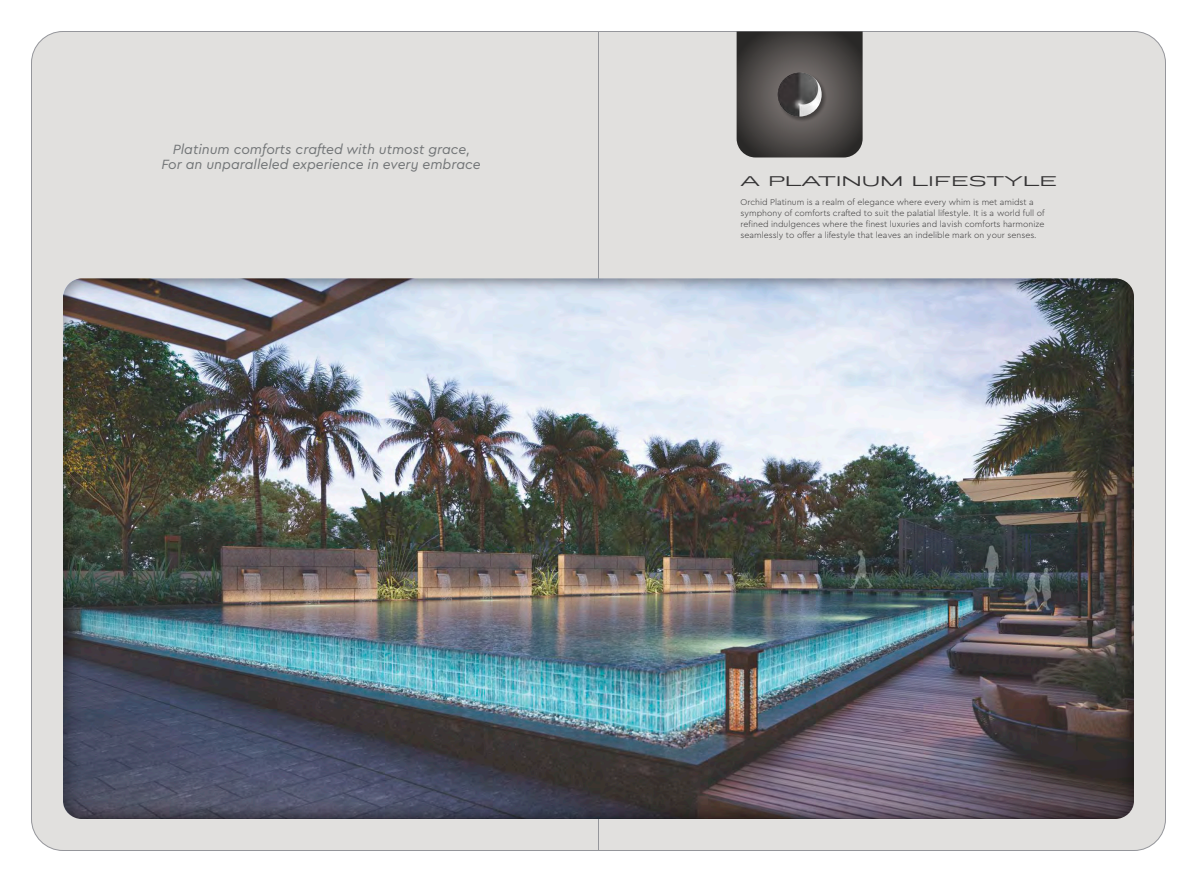
<style>
.page{position:relative;width:1197px;height:882px;background:#fff}
.page>*{position:absolute;margin:0;border:0;box-sizing:border-box;transform-origin:0 0}
.t1{font:italic 14px/15.5px "Cera Pro";color:#717476;text-align:center}
.t2{font:14px "Coltrane Regular Demo";color:#353435}
.t3{font:300 8.75px/11px "Cera Pro";color:#353435}
</style>
<div class="page">
<div style="left:599px;top:31px;width:567px;height:820px;background:#e1e0de"></div>
<div style="left:31px;top:31px;width:568px;height:820px;background:#e1e0de"></div>
<svg style="left:737px;top:32px;width:126px;height:126px;background:#4c4947"></svg>
<img style="left:778px;top:73px;width:49px;height:49px">
<img style="left:778px;top:72px;width:44px;height:45px;border-radius:50%">
<img style="left:63px;top:278px;width:1071px;height:541px;border-radius:19px">
<h1 class="t1" style="left:161px;top:142px;width:321px">Platinum comforts crafted with utmost grace,<br>For an unparalleled experience in every embrace</h1>
<h1 class="t2" style="left:741px;top:175px;width:318px">A PLATINUM LIFESTYLE</h1>
<p class="t3" style="left:741px;top:197px;width:306px">Orchid Platinum is a realm of elegance where every whim is met amidst a symphony of comforts crafted to suit the palatial lifestyle. It is a world full of refined indulgences where the finest luxuries and lavish comforts harmonize seamlessly to offer a lifestyle that leaves an indelible mark on your senses.</p>
</div>
